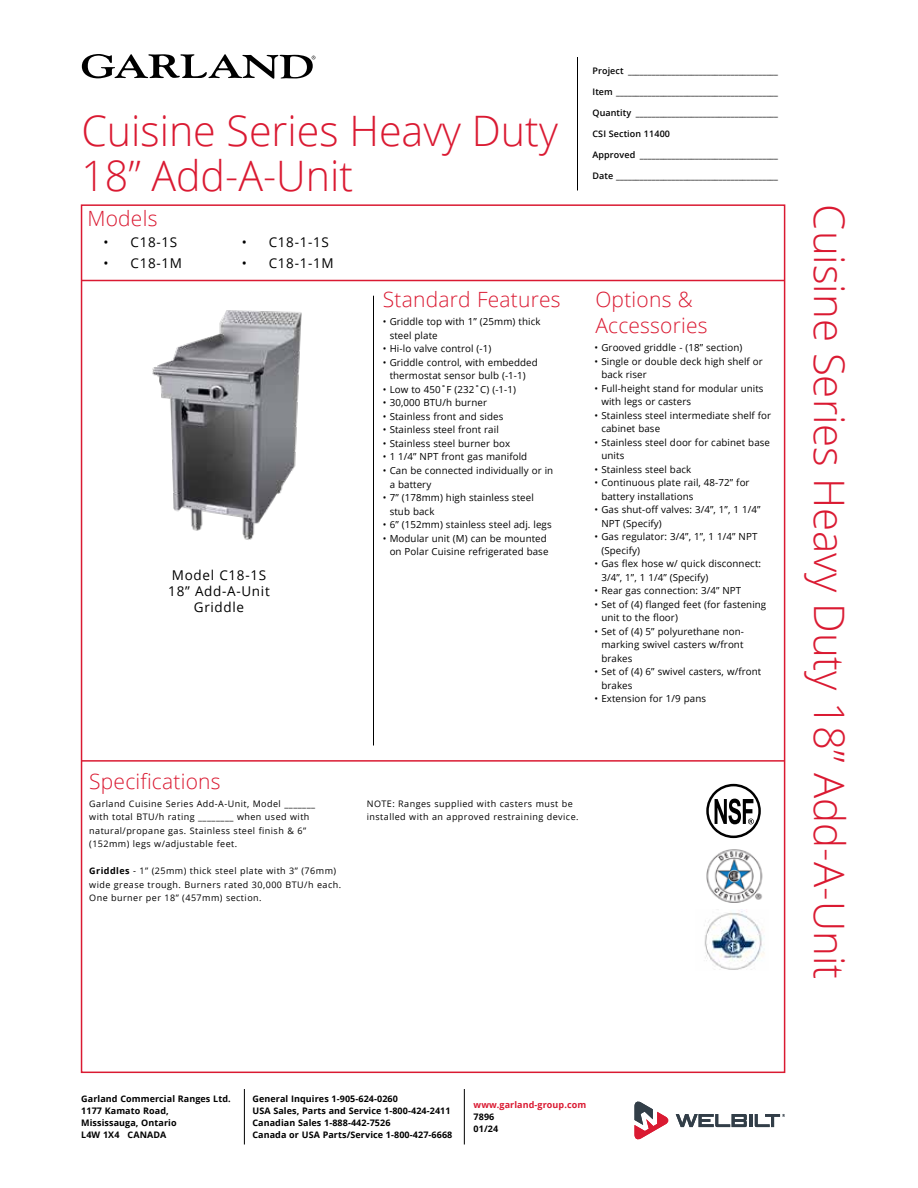
<style>
.page{position:relative;width:918px;height:1188px;background:#fff}
.page>*{position:absolute;margin:0;border:0;box-sizing:border-box;transform-origin:0 0}
.t1{font:300 42px/45px "Open Sans";color:#da1a32}
.t2{font:300 21px/25.5px "Open Sans";letter-spacing:.01em;color:#da1a32}
.t3{font:13.5px/16.2px "Open Sans";letter-spacing:.05em;color:#000;text-align:center}
.t4{font:9.75px/13.5px "Open Sans";letter-spacing:.01em;color:#000}
.t5{font:9px/13.5px "Open Sans";letter-spacing:.05em;color:#000}
.t6{font:600 9px "Open Sans";letter-spacing:.01em;color:#000}
.t7{font:700 9px/12px "Open Sans";letter-spacing:.01em;color:#000}
.t8{font:700 9px "Open Sans";letter-spacing:.01em;color:#da1a32}
.s1{font-weight:700}
</style>
<div class="page">
<hr style="left:577px;top:57px;width:1px;height:133px;background:#000">
<svg style="left:82px;top:54px;width:233px;height:25px"></svg>
<hr style="left:464px;top:1089px;width:1px;height:55px;background:#000">
<hr style="left:244px;top:1089px;width:1px;height:55px;background:#000">
<svg style="left:676px;top:1114px;width:109px;height:13px"></svg>
<svg style="left:634px;top:1102px;width:35px;height:37px"></svg>
<hr style="left:373px;top:296px;width:1px;height:449px;background:#000">
<hr style="left:81px;top:280px;width:703px;height:1px;background:#da1a32">
<hr style="left:82px;top:760px;width:702px;height:2px;background:#da1a32">
<img style="left:152px;top:310px;width:150px;height:230px">
<svg style="left:706px;top:784px;width:55px;height:54px"></svg>
<img style="left:706px;top:849px;width:57px;height:54px">
<img style="left:704px;top:911px;width:61px;height:59px">
<h1 class="t1" style="left:81px;top:107px;width:478px">Cuisine Series Heavy Duty<br>18” Add-A-Unit</h1>
<h2 class="t2" style="left:87px;top:205px;width:72px">Models</h2>
<h3 class="t3" style="left:104px;top:234px;width:75px">• C18-1S</h3>
<h3 class="t3" style="left:104px;top:255px;width:80px">• C18-1M</h3>
<h3 class="t3" style="left:242px;top:234px;width:89px">• C18-1-1S</h3>
<h3 class="t3" style="left:242px;top:255px;width:94px">• C18-1-1M</h3>
<h3 class="t3" style="left:168px;top:567px;width:103px">Model C18-1S<br>18” Add-A-Unit<br>Griddle</h3>
<h2 class="t2" style="left:383px;top:286px;width:179px">Standard Features</h2>
<p class="t4" style="left:390px;top:315px;width:152px;text-indent:-7px">• Griddle top with 1” (25mm) thick steel plate</p>
<p class="t4" style="left:383px;top:342px;width:110px">• Hi-lo valve control (-1)</p>
<p class="t4" style="left:383px;top:355px;width:156px;text-align:center">• Griddle control, with embedded thermostat sensor bulb (-1-1)</p>
<p class="t4" style="left:383px;top:382px;width:135px">• Low to 450˚F (232˚C) (-1-1)</p>
<p class="t4" style="left:383px;top:396px;width:106px">• 30,000 BTU/h burner</p>
<p class="t4" style="left:383px;top:409px;width:122px">• Stainless front and sides</p>
<p class="t4" style="left:383px;top:423px;width:117px">• Stainless steel front rail</p>
<p class="t4" style="left:383px;top:436px;width:129px">• Stainless steel burner box</p>
<p class="t4" style="left:383px;top:450px;width:146px">• 1 1/4” NPT front gas manifold</p>
<p class="t4" style="left:390px;top:463px;width:165px;text-indent:-7px">• Can be connected individually or in a battery</p>
<p class="t4" style="left:390px;top:490px;width:146px;text-indent:-7px">• 7” (178mm) high stainless steel stub back</p>
<p class="t4" style="left:383px;top:517px;width:170px">• 6” (152mm) stainless steel adj. legs</p>
<p class="t4" style="left:383px;top:531px;width:167px;text-align:right">• Modular unit (M) can be mounted on Polar Cuisine refrigerated base</p>
<p class="t6" style="left:592px;top:64px;width:187px">Project ______________________________________</p>
<p class="t6" style="left:592px;top:85px;width:187px">Item _________________________________________</p>
<p class="t6" style="left:592px;top:106px;width:187px">Quantity ____________________________________</p>
<p class="t6" style="left:592px;top:127px;width:79px">CSI Section 11400</p>
<p class="t6" style="left:592px;top:148px;width:187px">Approved ___________________________________</p>
<p class="t6" style="left:592px;top:169px;width:187px">Date _________________________________________</p>
<h2 class="t2" style="left:595px;top:286px;width:114px">Options &amp;<br>Accessories</h2>
<p class="t4" style="left:595px;top:341px;width:149px">• Grooved griddle - (18” section)</p>
<p class="t4" style="left:601px;top:354px;width:163px;text-indent:-7px">• Single or double deck high shelf or back riser</p>
<p class="t4" style="left:601px;top:381px;width:164px;text-indent:-7px">• Full-height stand for modular units with legs or casters</p>
<p class="t4" style="left:601px;top:408px;width:171px;text-indent:-7px">• Stainless steel intermediate shelf for cabinet base</p>
<p class="t4" style="left:601px;top:435px;width:170px;text-indent:-7px">• Stainless steel door for cabinet base units</p>
<p class="t4" style="left:595px;top:462px;width:98px">• Stainless steel back</p>
<p class="t4" style="left:601px;top:476px;width:150px;text-indent:-7px">• Continuous plate rail, 48-72” for battery installations</p>
<p class="t4" style="left:601px;top:503px;width:161px;text-indent:-7px">• Gas shut-off valves: 3/4”, 1”, 1 1/4”<br>NPT (Specify)</p>
<p class="t4" style="left:601px;top:530px;width:158px;text-indent:-7px">• Gas regulator: 3/4”, 1”, 1 1/4” NPT (Specify)</p>
<p class="t4" style="left:601px;top:557px;width:161px;text-indent:-7px">• Gas flex hose w/ quick disconnect:<br>3/4”, 1”, 1 1/4” (Specify)</p>
<p class="t4" style="left:595px;top:584px;width:148px">• Rear gas connection: 3/4” NPT</p>
<p class="t4" style="left:601px;top:597px;width:166px;text-indent:-7px">• Set of (4) flanged feet (for fastening unit to the floor)</p>
<p class="t4" style="left:601px;top:624px;width:144px;text-align:justify;text-indent:-7px">• Set of (4) 5” polyurethane non&shy;marking swivel casters w/front brakes</p>
<p class="t4" style="left:601px;top:665px;width:161px;text-indent:-7px">• Set of (4) 6” swivel casters, w/front brakes</p>
<p class="t4" style="left:595px;top:692px;width:113px">• Extension for 1/9 pans</p>
<h2 class="t2" style="left:89px;top:768px;width:133px">Specifications</h2>
<p class="t5" style="left:89px;top:796px;width:228px">Garland Cuisine Series Add-A-Unit, Model _______ with total BTU/h rating ________ when used with natural/propane gas. Stainless steel finish &amp; 6” (152mm) legs w/adjustable feet.</p>
<p class="t5" style="left:89px;top:864px;width:253px"><span class="s1">Griddles</span> - 1” (25mm) thick steel plate with 3” (76mm) wide grease trough. Burners rated 30,000 BTU/h each.<br>One burner per 18” (457mm) section.</p>
<p class="t5" style="left:367px;top:796px;width:213px">NOTE: Ranges supplied with casters must be installed with an approved restraining device.</p>
<h1 class="t1" style="left:853px;top:204px;width:776px;rotate:90deg">Cuisine Series Heavy Duty 18” Add-A-Unit</h1>
<p class="t7" style="left:81px;top:1092px;width:151px">Garland Commercial Ranges Ltd.<br>1177 Kamato Road,<br>Mississauga, Ontario<br>L4W 1X4 CANADA</p>
<p class="t7" style="left:252px;top:1092px;width:201px">General Inquires 1-905-624-0260<br>USA Sales, Parts and Service 1-800-424-2411<br>Canadian Sales 1-888-442-7526<br>Canada or USA Parts/Service 1-800-427-6668</p>
<p class="t8" style="left:474px;top:1099px;width:114px">www.garland-group.com</p>
<p class="t7" style="left:474px;top:1111px;width:26px">7896<br>01/24</p>
</div>
